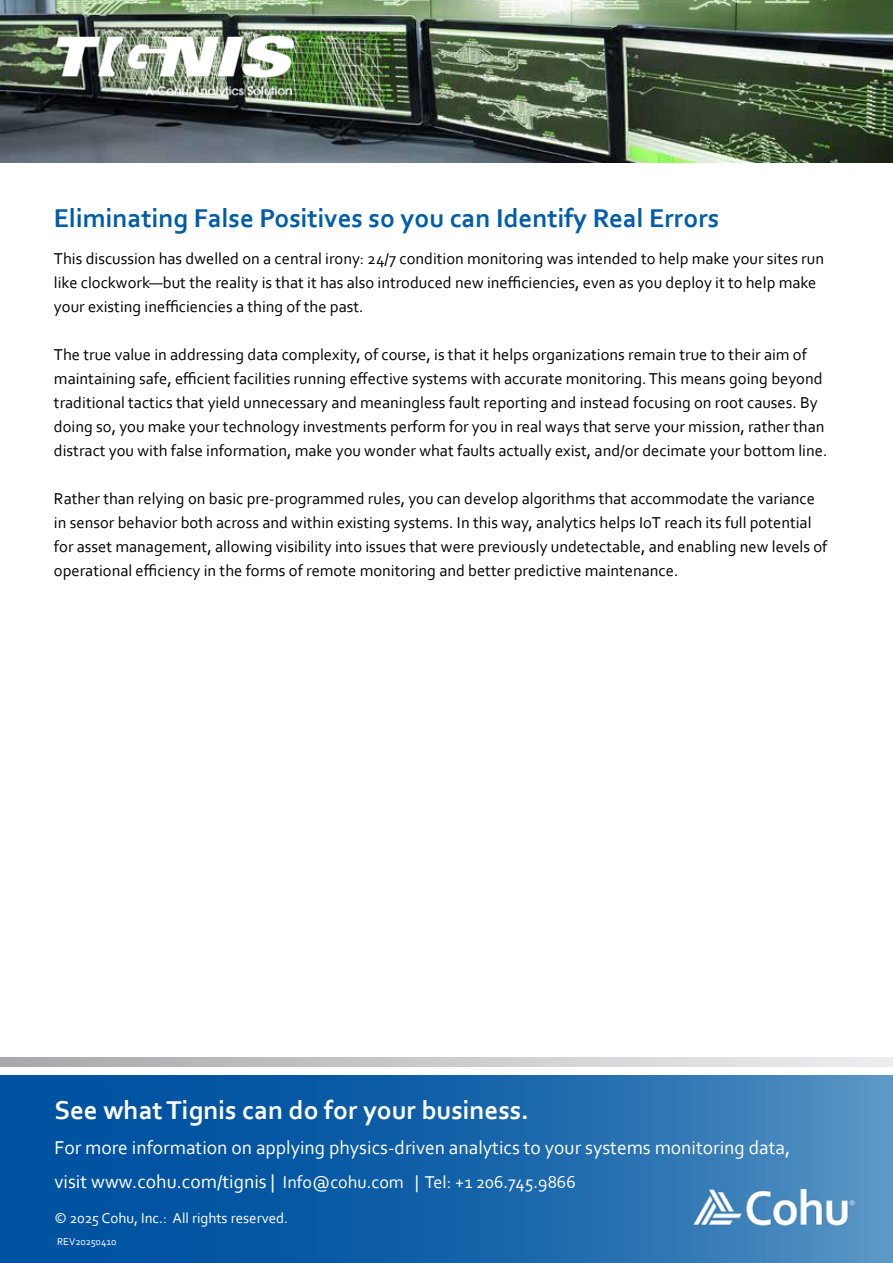
<style>
.page{position:relative;width:893px;height:1263px;background:#fff}
.page>*{position:absolute;margin:0;border:0;box-sizing:border-box;transform-origin:0 0}
.t1{font:700 27px "Corbel";color:#005da9}
.t2{font:700 27px "Corbel";color:#fff}
.t3{font:19.5px "Corbel";color:#fff}
.t4{font:18px "Corbel";color:#fff}
.t5{font:16.5px/24px "Corbel";color:#000}
.t6{font:15px "Corbel";color:#fff}
.t7{font:10.5px "Corbel";color:#fff}
.s1{font-size:19.5px}
</style>
<div class="page">
<img style="left:0;top:0;width:893px;height:163px">
<svg style="left:0;top:1076px;width:893px;height:187px;background:#1a66ab"></svg>
<img style="left:56px;top:25px;width:250px;height:74px">
<img style="left:688px;top:1185px;width:170px;height:46px">
<svg style="left:0;top:1058px;width:893px;height:8px;background:#c9cbcd"></svg>
<h1 class="t1" style="left:54px;top:207px;width:667px">Eliminating False Positives so you can Identify Real Errors</h1>
<p class="t5" style="left:54px;top:246px;width:772px">This discussion has dwelled on a central irony: 24/7 condition monitoring was intended to help make your sites run like clockwork—but the reality is that it has also introduced new inefficiencies, even as you deploy it to help make your existing inefficiencies a thing of the past.</p>
<p class="t5" style="left:54px;top:342px;width:775px">The true value in addressing data complexity, of course, is that it helps organizations remain true to their aim of maintaining safe, efficient facilities running effective systems with accurate monitoring. This means going beyond traditional tactics that yield unnecessary and meaningless fault reporting and instead focusing on root causes. By doing so, you make your technology investments perform for you in real ways that serve your mission, rather than distract you with false information, make you wonder what faults actually exist, and/or decimate your bottom line.</p>
<p class="t5" style="left:54px;top:486px;width:775px">Rather than relying on basic pre-programmed rules, you can develop algorithms that accommodate the variance in sensor behavior both across and within existing systems. In this way, analytics helps IoT reach its full potential for asset management, allowing visibility into issues that were previously undetectable, and enabling new levels of operational efficiency in the forms of remote monitoring and better predictive maintenance.</p>
<h1 class="t2" style="left:55px;top:1099px;width:476px">See what Tignis can do for your business.</h1>
<p class="t3" style="left:55px;top:1139px;width:737px">For more information on applying physics-driven analytics to your systems monitoring data,</p>
<p class="t4" style="left:55px;top:1171px;width:523px"><span class="s1">visit www.cohu.com/tignis |</span> Info@cohu.com | Tel: +1 206.745.9866</p>
<p class="t6" style="left:55px;top:1208px;width:235px">© 2025 Cohu, Inc.: All rights reserved.</p>
<p class="t7" style="left:57px;top:1235px;width:61px">REV20250410</p>
</div>
